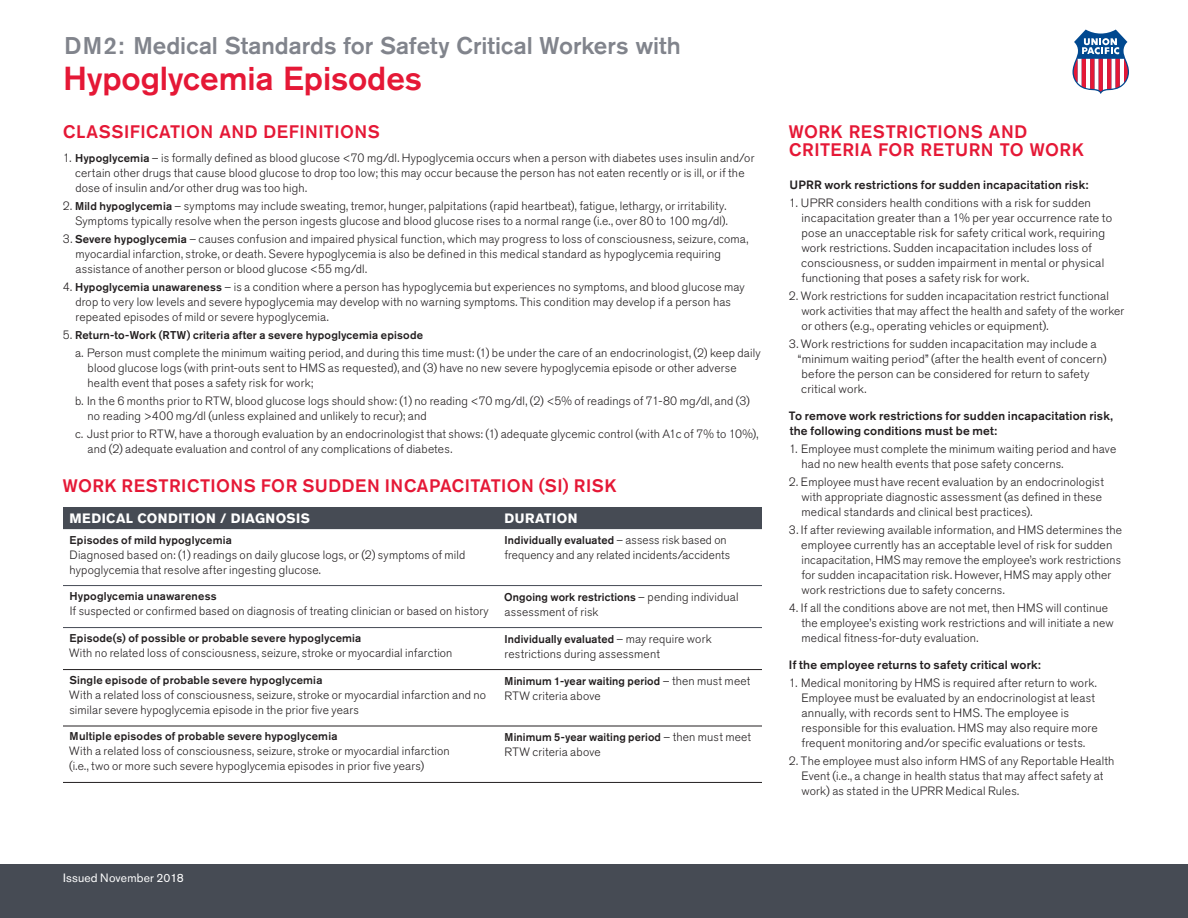
<style>
.page{position:relative;width:1188px;height:918px;background:#fff}
.page>*{position:absolute;margin:0;border:0;box-sizing:border-box;transform-origin:0 0}
.t1{font:500 33px "Akzidenz Grotesk BE";letter-spacing:-.005em;color:#e51836}
.t2{font:500 24px "Akzidenz Grotesk BE";color:#81848c}
.Sub_Heading{font:500 18px/18px "Akzidenz Grotesk BE";letter-spacing:.025em;color:#e51836}
.Body_Copy{font:500 18px "Akzidenz Grotesk BE";letter-spacing:.025em;color:#e51836}
.Sub_Heading-2{font:700 13.5px "Akzidenz Grotesk BE";letter-spacing:.03em;color:#fff}
.Body_Copy-2{font:300 12px/15px "Akzidenz Grotesk BE";letter-spacing:.015em;color:#231f20}
.Body_Copy-3{font:500 12px/15px "Akzidenz Grotesk BE";letter-spacing:.015em;color:#231f20}
.t3{font:12px "Akzidenz Grotesk BE";letter-spacing:.015em;color:#fff}
.Body_Copy-4{font:500 11.25px "Akzidenz Grotesk BE";letter-spacing:.015em;color:#231f20}
.s1{font-weight:500;font-size:11.25px}
.s2{font-weight:300;font-size:12px}
</style>
<div class="page">
<svg style="left:1073px;top:30px;width:56px;height:64px"></svg>
<div style="left:0;top:864px;width:1188px;height:54px;background:#464b54"></div>
<div style="left:63px;top:507px;width:699px;height:22px;background:#464b54"></div>
<hr style="left:63px;top:585px;width:435px;height:1px;background:#464b54">
<hr style="left:498px;top:585px;width:264px;height:1px;background:#464b54">
<hr style="left:63px;top:627px;width:435px;height:1px;background:#464b54">
<hr style="left:498px;top:627px;width:264px;height:1px;background:#464b54">
<hr style="left:63px;top:669px;width:435px;height:1px;background:#231f20">
<hr style="left:498px;top:669px;width:264px;height:1px;background:#231f20">
<hr style="left:63px;top:726px;width:435px;height:1px;background:#231f20">
<hr style="left:498px;top:726px;width:264px;height:1px;background:#231f20">
<hr style="left:63px;top:782px;width:435px;height:1px;background:#231f20">
<hr style="left:498px;top:782px;width:264px;height:1px;background:#231f20">
<p class="t2" style="left:64px;top:31px;width:618px">DM2: Medical Standards for Safety Critical Workers with</p>
<p class="t1" style="left:63px;top:58px;width:361px">Hypoglycemia Episodes</p>
<p class="Sub_Heading" style="left:63px;top:122px;width:318px">CLASSIFICATION AND DEFINITIONS</p>
<p class="Body_Copy-2" style="left:75px;top:151px;width:681px;text-indent:-12px">1. <span class="s1">Hypoglycemia</span> – is formally defined as blood glucose &lt;70 mg/dl. Hypoglycemia occurs when a person with diabetes uses insulin and/or certain other drugs that cause blood glucose to drop too low; this may occur because the person has not eaten recently or is ill, or if the dose of insulin and/or other drug was too high.</p>
<p class="Body_Copy-2" style="left:63px;top:199px;width:666px;text-align:right">2. <span class="s1">Mild hypoglycemia</span> – symptoms may include sweating, tremor, hunger, palpitations (rapid heartbeat), fatigue, lethargy, or irritability.<br>Symptoms typically resolve when the person ingests glucose and blood glucose rises to a normal range (i.e., over 80 to 100 mg/dl).</p>
<p class="Body_Copy-2" style="left:75px;top:232px;width:675px;text-indent:-12px">3. <span class="s1">Severe hypoglycemia</span> – causes confusion and impaired physical function, which may progress to loss of consciousness, seizure, coma, myocardial infarction, stroke, or death. Severe hypoglycemia is also be defined in this medical standard as hypoglycemia requiring assistance of another person or blood glucose &lt;55 mg/dl.</p>
<p class="Body_Copy-2" style="left:75px;top:280px;width:671px;text-indent:-12px">4. <span class="s1">Hypoglycemia unawareness</span> – is a condition where a person has hypoglycemia but experiences no symptoms, and blood glucose may drop to very low levels and severe hypoglycemia may develop with no warning symptoms. This condition may develop if a person has repeated episodes of mild or severe hypoglycemia.</p>
<p class="Body_Copy-4" style="left:63px;top:328px;width:362px"><span class="s2">5.</span> Return-to-Work (RTW) criteria after a severe hypoglycemia episode</p>
<p class="Body_Copy-2" style="left:88px;top:346px;width:675px;text-indent:-13px">a. Person must complete the minimum waiting period, and during this time must: (1) be under the care of an endocrinologist, (2) keep daily blood glucose logs (with print-outs sent to HMS as requested), and (3) have no new severe hypoglycemia episode or other adverse health event that poses a safety risk for work;</p>
<p class="Body_Copy-2" style="left:88px;top:394px;width:664px;text-indent:-13px">b. In the 6 months prior to RTW, blood glucose logs should show: (1) no reading &lt;70 mg/dl, (2) &lt;5% of readings of 71-80 mg/dl, and (3) no reading &gt;400 mg/dl (unless explained and unlikely to recur); and</p>
<p class="Body_Copy-2" style="left:87px;top:427px;width:673px;text-indent:-12px">c. Just prior to RTW, have a thorough evaluation by an endocrinologist that shows: (1) adequate glycemic control (with A1c of 7% to 10%), and (2) adequate evaluation and control of any complications of diabetes.</p>
<p class="Body_Copy" style="left:63px;top:475px;width:555px">WORK RESTRICTIONS FOR SUDDEN INCAPACITATION (SI) RISK</p>
<p class="Sub_Heading-2" style="left:70px;top:511px;width:242px">MEDICAL CONDITION / DIAGNOSIS</p>
<p class="Sub_Heading-2" style="left:505px;top:511px;width:74px">DURATION</p>
<p class="Body_Copy-4" style="left:70px;top:533px;width:164px">Episodes of mild hypoglycemia</p>
<p class="Body_Copy-2" style="left:70px;top:547px;width:397px">Diagnosed based on: (1) readings on daily glucose logs, or (2) symptoms of mild hypoglycemia that resolve after ingesting glucose.</p>
<p class="Body_Copy-4" style="left:505px;top:533px;width:224px">Individually evaluated <span class="s2">– assess risk based on</span></p>
<p class="Body_Copy-2" style="left:504px;top:548px;width:227px">frequency and any related incidents/accidents</p>
<p class="Body_Copy-4" style="left:70px;top:589px;width:149px">Hypoglycemia unawareness</p>
<p class="Body_Copy-2" style="left:70px;top:604px;width:421px">If suspected or confirmed based on diagnosis of treating clinician or based on history</p>
<p class="Body_Copy-4" style="left:504px;top:590px;width:236px">Ongoing work restrictions <span class="s2">– pending individual</span></p>
<p class="Body_Copy-2" style="left:504px;top:604px;width:96px">assessment of risk</p>
<p class="Body_Copy-4" style="left:70px;top:631px;width:293px">Episode(s) of possible or probable severe hypoglycemia</p>
<p class="Body_Copy-2" style="left:69px;top:646px;width:385px">With no related loss of consciousness, seizure, stroke or myocardial infarction</p>
<p class="Body_Copy-4" style="left:505px;top:632px;width:209px">Individually evaluated <span class="s2">– may require work</span></p>
<p class="Body_Copy-2" style="left:505px;top:646px;width:157px">restrictions during assessment</p>
<p class="Body_Copy-4" style="left:69px;top:673px;width:255px">Single episode of probable severe hypoglycemia</p>
<p class="Body_Copy-2" style="left:69px;top:688px;width:418px">With a related loss of consciousness, seizure, stroke or myocardial infarction and no similar severe hypoglycemia episode in the prior five years</p>
<p class="Body_Copy-4" style="left:505px;top:674px;width:247px">Minimum 1-year waiting period <span class="s2">– then must meet</span></p>
<p class="Body_Copy-2" style="left:505px;top:688px;width:98px">RTW criteria above</p>
<p class="Body_Copy-4" style="left:70px;top:730px;width:269px">Multiple episodes of probable severe hypoglycemia</p>
<p class="Body_Copy-2" style="left:69px;top:744px;width:382px">With a related loss of consciousness, seizure, stroke or myocardial infarction (i.e., two or more such severe hypoglycemia episodes in prior five years)</p>
<p class="Body_Copy-4" style="left:505px;top:730px;width:248px">Minimum 5-year waiting period <span class="s2">– then must meet</span></p>
<p class="Body_Copy-2" style="left:505px;top:745px;width:98px">RTW criteria above</p>
<p class="Sub_Heading" style="left:789px;top:122px;width:296px">WORK RESTRICTIONS AND<br>CRITERIA FOR RETURN TO WORK</p>
<p class="Body_Copy-3" style="left:789px;top:177px;width:301px">UPRR work restrictions for sudden incapacitation risk:</p>
<p class="Body_Copy-2" style="left:801px;top:196px;width:312px;text-indent:-12px">1. UPRR considers health conditions with a risk for sudden incapacitation greater than a 1% per year occurrence rate to pose an unacceptable risk for safety critical work, requiring work restrictions. Sudden incapacitation includes loss of consciousness, or sudden impairment in mental or physical functioning that poses a safety risk for work.</p>
<p class="Body_Copy-2" style="left:801px;top:289px;width:324px;text-indent:-12px">2. Work restrictions for sudden incapacitation restrict functional work activities that may affect the health and safety of the worker or others (e.g., operating vehicles or equipment).</p>
<p class="Body_Copy-2" style="left:789px;top:337px;width:309px">3. Work restrictions for sudden incapacitation may include a</p>
<p class="Body_Copy-2" style="left:798px;top:352px;width:310px">“minimum waiting period” (after the health event of concern)</p>
<p class="Body_Copy-2" style="left:802px;top:367px;width:290px">before the person can be considered for return to safety</p>
<p class="Body_Copy-2" style="left:801px;top:382px;width:67px">critical work.</p>
<p class="Body_Copy-3" style="left:789px;top:408px;width:325px">To remove work restrictions for sudden incapacitation risk, the following conditions must be met:</p>
<p class="Body_Copy-2" style="left:802px;top:442px;width:316px;text-indent:-13px">1. Employee must complete the minimum waiting period and have had no new health events that pose safety concerns.</p>
<p class="Body_Copy-2" style="left:801px;top:475px;width:304px;text-indent:-12px">2. Employee must have recent evaluation by an endocrinologist with appropriate diagnostic assessment (as defined in these medical standards and clinical best practices).</p>
<p class="Body_Copy-2" style="left:801px;top:523px;width:322px;text-indent:-12px">3. If after reviewing available information, and HMS determines the employee currently has an acceptable level of risk for sudden incapacitation, HMS may remove the employee’s work restrictions for sudden incapacitation risk. However, HMS may apply other work restrictions due to safety concerns.</p>
<p class="Body_Copy-2" style="left:801px;top:601px;width:314px;text-indent:-12px">4. If all the conditions above are not met, then HMS will continue the employee’s existing work restrictions and will initiate a new medical fitness-for-duty evaluation.</p>
<p class="Body_Copy-3" style="left:789px;top:657px;width:253px">If the employee returns to safety critical work:</p>
<p class="Body_Copy-2" style="left:801px;top:676px;width:298px;text-indent:-12px">1. Medical monitoring by HMS is required after return to work.<br>Employee must be evaluated by an endocrinologist at least annually, with records sent to HMS. The employee is responsible for this evaluation. HMS may also require more frequent monitoring and/or specific evaluations or tests.</p>
<p class="Body_Copy-2" style="left:801px;top:754px;width:315px;text-indent:-12px">2. The employee must also inform HMS of any Reportable Health<br>Event (i.e., a change in health status that may affect safety at work) as stated in the UPRR Medical Rules.</p>
<p class="t3" style="left:63px;top:871px;width:122px">Issued November 2018</p>
</div>
